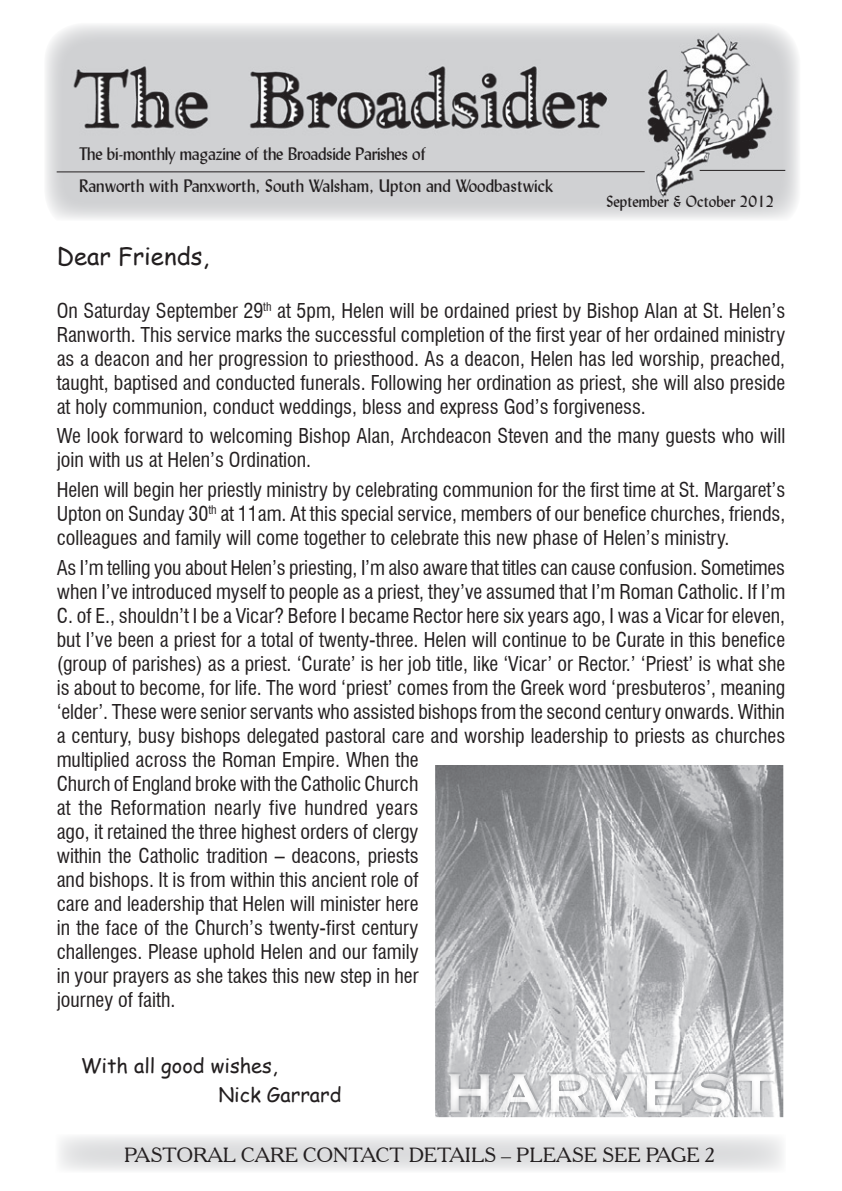
<style>
.page{position:relative;width:842px;height:1191px;background:#fff}
.page>*{position:absolute;margin:0;border:0;box-sizing:border-box;transform-origin:0 0}
.t1{font:700 71.8px "Copperplate Gothic BT";color:#fff}
.t2{font:24px "Comic Sans MS";color:#231f20}
.t3{font:condensed 20px/24px "Swiss 721 BT";color:#231f20;text-align:justify}
.t4{font:20px "Cheltenham BT";color:#231f20}
.t5{font:20px/29.2px "Comic Sans MS";color:#231f20}
.t6{font:18px/32px "Lydian BT";color:#231f20}
.t7{font:16px "Lydian BT";color:#231f20}
</style>
<div class="page">
<svg style="left:59px;top:1136px;width:724px;height:35px;fill:#e2e3e4"></svg>
<img style="left:45px;top:25px;width:754px;height:194px">
<hr style="left:57px;top:171px;width:588px;height:1px;background:#231f20">
<hr style="left:700px;top:170px;width:85px;height:1px;background:#231f20">
<img style="left:435px;top:765px;width:348px;height:352px">
<svg style="left:443px;top:1056px;width:337px;height:62px;background:#c4c5c7"></svg>
<p class="t6" style="left:79px;top:137px;width:476px">The bi-monthly magazine of the Broadside Parishes of<br>Ranworth with Panxworth, South Walsham, Upton and Woodbastwick</p>
<p class="t2" style="left:57px;top:239px;width:154px">Dear Friends,</p>
<p class="t7" style="left:606px;top:192px;width:169px">September &amp; October 2012</p>
<p class="t3" style="left:57px;top:298px;width:730px">On Saturday September 29<sup>th</sup> at 5pm, Helen will be ordained priest by Bishop Alan at St. Helen’s Ranworth. This service marks the successful completion of the first year of her ordained ministry as a deacon and her progression to priesthood. As a deacon, Helen has led worship, preached, taught, baptised and conducted funerals. Following her ordination as priest, she will also preside at holy communion, conduct weddings, bless and express God’s forgiveness.</p>
<p class="t3" style="left:57px;top:424px;width:730px">We look forward to welcoming Bishop Alan, Archdeacon Steven and the many guests who will join with us at Helen’s Ordination.</p>
<p class="t3" style="left:57px;top:478px;width:730px">Helen will begin her priestly ministry by celebrating communion for the first time at St. Margaret’s Upton on Sunday 30<sup>th</sup> at 11am. At this special service, members of our benefice churches, friends, colleagues and family will come together to celebrate this new phase of Helen’s ministry.</p>
<p class="t3" style="left:57px;top:555px;width:730px;text-align:left">As I’m telling you about Helen’s priesting, I’m also aware that titles can cause confusion. Sometimes when I’ve introduced myself to people as a priest, they’ve assumed that I’m Roman Catholic. If I’m C. of E., shouldn’t I be a Vicar? Before I became Rector here six years ago, I was a Vicar for eleven, but I’ve been a priest for a total of twenty-three. Helen will continue to be Curate in this benefice (group of parishes) as a priest. ‘Curate’ is her job title, like ‘Vicar’ or Rector.’ ‘Priest’ is what she is about to become, for life. The word ‘priest’ comes from the Greek word ‘presbuteros’, meaning ‘elder’. These were senior servants who assisted bishops from the second century onwards. Within a century, busy bishops delegated pastoral care and worship leadership to priests as churches multiplied across the Roman Empire. When the<br>Church of England broke with the Catholic Church<br>at the Reformation nearly five hundred years<br>ago, it retained the three highest orders of clergy<br>within the Catholic tradition – deacons, priests<br>and bishops. It is from within this ancient role of<br>care and leadership that Helen will minister here<br>in the face of the Church’s twenty-first century<br>challenges. Please uphold Helen and our family<br>in your prayers as she takes this new step in her<br>journey of faith.</p>
<p class="t5" style="left:218px;top:1050px;width:125px;text-indent:-138px">With all good wishes,<br>Nick Garrard</p>
<h1 class="t1" style="left:442px;top:1053px;width:337px">HARVEST</h1>
<p class="t4" style="left:124px;top:1142px;width:592px">PASTORAL CARE CONTACT DETAILS – PLEASE SEE PAGE 2</p>
</div>
